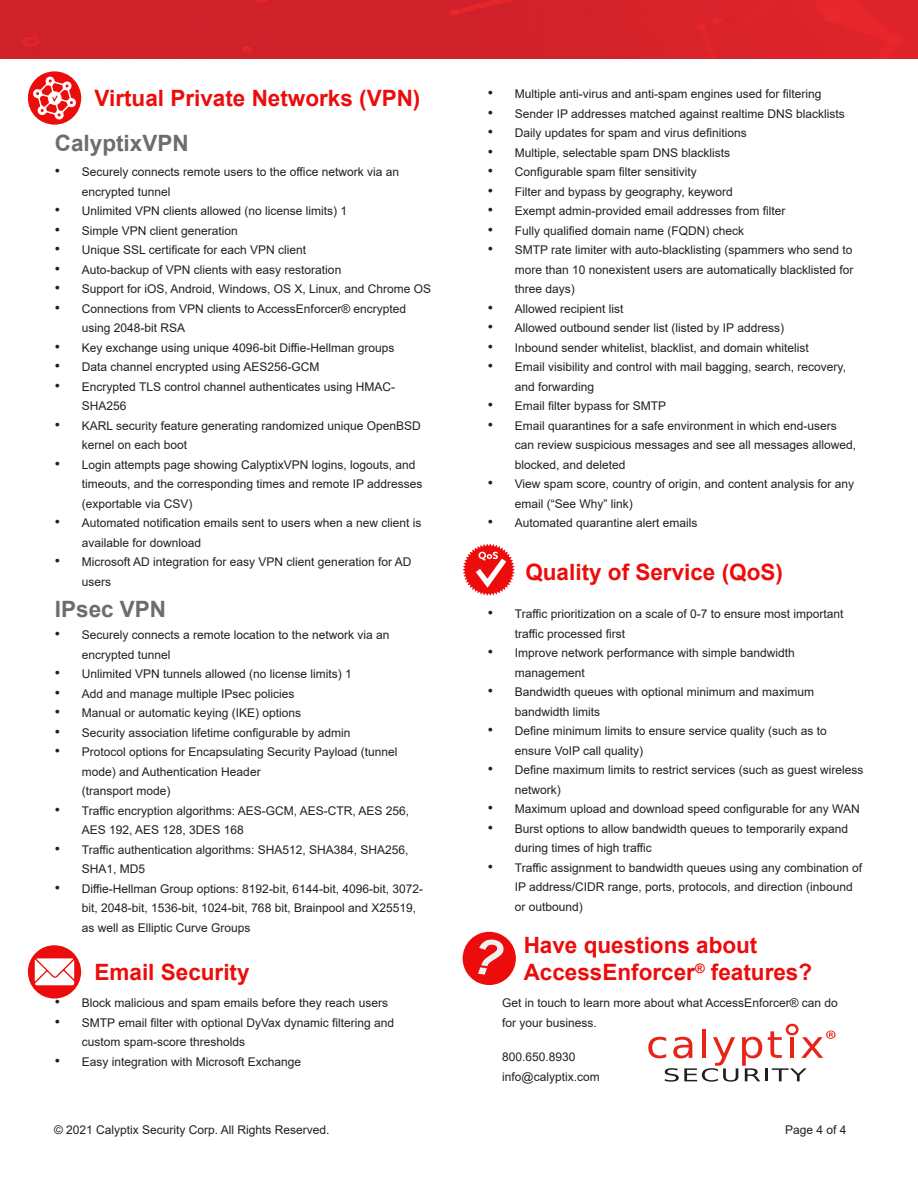
<style>
.page{position:relative;width:918px;height:1188px;background:#fff}
.page>*{position:absolute;margin:0;border:0;box-sizing:border-box;transform-origin:0 0}
.t1{font:700 22.5px "Arial";color:#ed0c0c}
.t2{font:700 22.5px "Arial";color:#6c6d70}
.Small_Text{font:12px/19.5px "Arial";color:#231f20}
.s1{font-size:15px}
</style>
<div class="page">
<img style="left:0;top:0;width:918px;height:59px">
<svg style="left:28px;top:945px;width:53px;height:54px"></svg>
<svg style="left:28px;top:71px;width:53px;height:54px"></svg>
<svg style="left:463px;top:544px;width:52px;height:52px"></svg>
<div style="left:463px;top:932px;width:53px;height:53px;background:#ed0c0c;border-radius:50%"></div>
<svg style="left:478px;top:939px;width:26px;height:36px"></svg>
<svg style="left:648px;top:1024px;width:188px;height:58px"></svg>
<p class="t1" style="left:95px;top:82px;width:327px">Virtual Private Networks (VPN)</p>
<p class="t2" style="left:55px;top:127px;width:135px">CalyptixVPN</p>
<p class="Small_Text" style="left:82px;top:162px;width:319px;text-indent:-27px"><span class="s1">•</span> Securely connects remote users to the office network via an encrypted tunnel</p>
<p class="Small_Text" style="left:55px;top:201px;width:294px"><span class="s1">•</span> Unlimited VPN clients allowed (no license limits) 1</p>
<p class="Small_Text" style="left:55px;top:221px;width:185px"><span class="s1">•</span> Simple VPN client generation</p>
<p class="Small_Text" style="left:55px;top:240px;width:253px"><span class="s1">•</span> Unique SSL certificate for each VPN client</p>
<p class="Small_Text" style="left:55px;top:260px;width:288px"><span class="s1">•</span> Auto-backup of VPN clients with easy restoration</p>
<p class="Small_Text" style="left:55px;top:279px;width:378px"><span class="s1">•</span> Support for iOS, Android, Windows, OS X, Linux, and Chrome OS</p>
<p class="Small_Text" style="left:82px;top:299px;width:326px;text-indent:-27px"><span class="s1">•</span> Connections from VPN clients to AccessEnforcer® encrypted using 2048-bit RSA</p>
<p class="Small_Text" style="left:55px;top:338px;width:341px"><span class="s1">•</span> Key exchange using unique 4096-bit Diffie-Hellman groups</p>
<p class="Small_Text" style="left:55px;top:357px;width:266px"><span class="s1">•</span> Data channel encrypted using AES256-GCM</p>
<p class="Small_Text" style="left:82px;top:377px;width:315px;text-indent:-27px"><span class="s1">•</span> Encrypted TLS control channel authenticates using HMAC-<br>SHA256</p>
<p class="Small_Text" style="left:82px;top:416px;width:341px;text-indent:-27px"><span class="s1">•</span> KARL security feature generating randomized unique OpenBSD kernel on each boot</p>
<p class="Small_Text" style="left:82px;top:455px;width:342px;text-indent:-27px"><span class="s1">•</span> Login attempts page showing CalyptixVPN logins, logouts, and timeouts, and the corresponding times and remote IP addresses (exportable via CSV)</p>
<p class="Small_Text" style="left:82px;top:513px;width:341px;text-indent:-27px"><span class="s1">•</span> Automated notification emails sent to users when a new client is available for download</p>
<p class="Small_Text" style="left:82px;top:552px;width:331px;text-indent:-27px"><span class="s1">•</span> Microsoft AD integration for easy VPN client generation for AD users</p>
<p class="t2" style="left:55px;top:593px;width:113px">IPsec VPN</p>
<p class="Small_Text" style="left:82px;top:625px;width:309px;text-indent:-27px"><span class="s1">•</span> Securely connects a remote location to the network via an encrypted tunnel</p>
<p class="Small_Text" style="left:55px;top:664px;width:299px"><span class="s1">•</span> Unlimited VPN tunnels allowed (no license limits) 1</p>
<p class="Small_Text" style="left:55px;top:684px;width:241px"><span class="s1">•</span> Add and manage multiple IPsec policies</p>
<p class="Small_Text" style="left:55px;top:703px;width:248px"><span class="s1">•</span> Manual or automatic keying (IKE) options</p>
<p class="Small_Text" style="left:55px;top:723px;width:297px"><span class="s1">•</span> Security association lifetime configurable by admin</p>
<p class="Small_Text" style="left:82px;top:742px;width:317px;text-indent:-27px"><span class="s1">•</span> Protocol options for Encapsulating Security Payload (tunnel mode) and Authentication Header<br>(transport mode)</p>
<p class="Small_Text" style="left:82px;top:801px;width:329px;text-indent:-27px"><span class="s1">•</span> Traffic encryption algorithms: AES-GCM, AES-CTR, AES 256,<br>AES 192, AES 128, 3DES 168</p>
<p class="Small_Text" style="left:82px;top:840px;width:328px;text-indent:-27px"><span class="s1">•</span> Traffic authentication algorithms: SHA512, SHA384, SHA256,<br>SHA1, MD5</p>
<p class="Small_Text" style="left:82px;top:879px;width:343px;text-indent:-27px"><span class="s1">•</span> Diffie-Hellman Group options: 8192-bit, 6144-bit, 4096-bit, 3072- bit, 2048-bit, 1536-bit, 1024-bit, 768 bit, Brainpool and X25519, as well as Elliptic Curve Groups</p>
<p class="t1" style="left:95px;top:956px;width:157px">Email Security</p>
<p class="Small_Text" style="left:55px;top:993px;width:335px"><span class="s1">•</span> Block malicious and spam emails before they reach users</p>
<p class="Small_Text" style="left:82px;top:1013px;width:314px;text-indent:-27px"><span class="s1">•</span> SMTP email filter with optional DyVax dynamic filtering and custom spam-score thresholds</p>
<p class="Small_Text" style="left:55px;top:1052px;width:248px"><span class="s1">•</span> Easy integration with Microsoft Exchange</p>
<p class="Small_Text" style="left:488px;top:84px;width:335px"><span class="s1">•</span> Multiple anti-virus and anti-spam engines used for filtering</p>
<p class="Small_Text" style="left:488px;top:104px;width:358px"><span class="s1">•</span> Sender IP addresses matched against realtime DNS blacklists</p>
<p class="Small_Text" style="left:488px;top:123px;width:261px"><span class="s1">•</span> Daily updates for spam and virus definitions</p>
<p class="Small_Text" style="left:488px;top:143px;width:244px"><span class="s1">•</span> Multiple, selectable spam DNS blacklists</p>
<p class="Small_Text" style="left:488px;top:162px;width:211px"><span class="s1">•</span> Configurable spam filter sensitivity</p>
<p class="Small_Text" style="left:488px;top:182px;width:246px"><span class="s1">•</span> Filter and bypass by geography, keyword</p>
<p class="Small_Text" style="left:488px;top:201px;width:299px"><span class="s1">•</span> Exempt admin-provided email addresses from filter</p>
<p class="Small_Text" style="left:488px;top:221px;width:258px"><span class="s1">•</span> Fully qualified domain name (FQDN) check</p>
<p class="Small_Text" style="left:515px;top:240px;width:340px;text-align:justify;text-indent:-27px"><span class="s1">•</span> SMTP rate limiter with auto-blacklisting (spammers who send to more than 10 nonexistent users are automatically blacklisted for three days)</p>
<p class="Small_Text" style="left:488px;top:299px;width:137px"><span class="s1">•</span> Allowed recipient list</p>
<p class="Small_Text" style="left:488px;top:318px;width:298px"><span class="s1">•</span> Allowed outbound sender list (listed by IP address)</p>
<p class="Small_Text" style="left:488px;top:338px;width:323px"><span class="s1">•</span> Inbound sender whitelist, blacklist, and domain whitelist</p>
<p class="Small_Text" style="left:515px;top:357px;width:333px;text-indent:-27px"><span class="s1">•</span> Email visibility and control with mail bagging, search, recovery, and forwarding</p>
<p class="Small_Text" style="left:488px;top:396px;width:180px"><span class="s1">•</span> Email filter bypass for SMTP</p>
<p class="Small_Text" style="left:515px;top:416px;width:343px;text-indent:-27px"><span class="s1">•</span> Email quarantines for a safe environment in which end-users can review suspicious messages and see all messages allowed, blocked, and deleted</p>
<p class="Small_Text" style="left:515px;top:474px;width:341px;text-indent:-27px"><span class="s1">•</span> View spam score, country of origin, and content analysis for any email (“See Why” link)</p>
<p class="Small_Text" style="left:488px;top:513px;width:211px"><span class="s1">•</span> Automated quarantine alert emails</p>
<p class="t1" style="left:525px;top:556px;width:259px">Quality of Service (QoS)</p>
<p class="Small_Text" style="left:515px;top:604px;width:330px;text-indent:-27px"><span class="s1">•</span> Traffic prioritization on a scale of 0-7 to ensure most important traffic processed first</p>
<p class="Small_Text" style="left:515px;top:643px;width:282px;text-indent:-27px"><span class="s1">•</span> Improve network performance with simple bandwidth management</p>
<p class="Small_Text" style="left:515px;top:682px;width:301px;text-indent:-27px"><span class="s1">•</span> Bandwidth queues with optional minimum and maximum bandwidth limits</p>
<p class="Small_Text" style="left:515px;top:721px;width:314px;text-indent:-27px"><span class="s1">•</span> Define minimum limits to ensure service quality (such as to ensure VoIP call quality)</p>
<p class="Small_Text" style="left:515px;top:760px;width:350px;text-indent:-27px"><span class="s1">•</span> Define maximum limits to restrict services (such as guest wireless network)</p>
<p class="Small_Text" style="left:488px;top:799px;width:374px"><span class="s1">•</span> Maximum upload and download speed configurable for any WAN</p>
<p class="Small_Text" style="left:515px;top:819px;width:335px;text-indent:-27px"><span class="s1">•</span> Burst options to allow bandwidth queues to temporarily expand during times of high traffic</p>
<p class="Small_Text" style="left:515px;top:858px;width:349px;text-indent:-27px"><span class="s1">•</span> Traffic assignment to bandwidth queues using any combination of<br>IP address/CIDR range, ports, protocols, and direction (inbound or outbound)</p>
<p class="t1" style="left:524px;top:929px;width:235px">Have questions about</p>
<p class="t1" style="left:524px;top:956px;width:290px">AccessEnforcer<sup>®</sup> features?</p>
<p class="Small_Text" style="left:502px;top:993px;width:337px">Get in touch to learn more about what AccessEnforcer® can do</p>
<p class="Small_Text" style="left:502px;top:1013px;width:96px">for your business.</p>
<p class="Small_Text" style="left:502px;top:1047px;width:75px">800.650.8930</p>
<p class="Small_Text" style="left:502px;top:1067px;width:99px">info@calyptix.com</p>
<p class="Small_Text" style="left:54px;top:1120px;width:277px">© 2021 Calyptix Security Corp. All Rights Reserved.</p>
<p class="Small_Text" style="left:785px;top:1120px;width:63px">Page 4 of 4</p>
</div>
